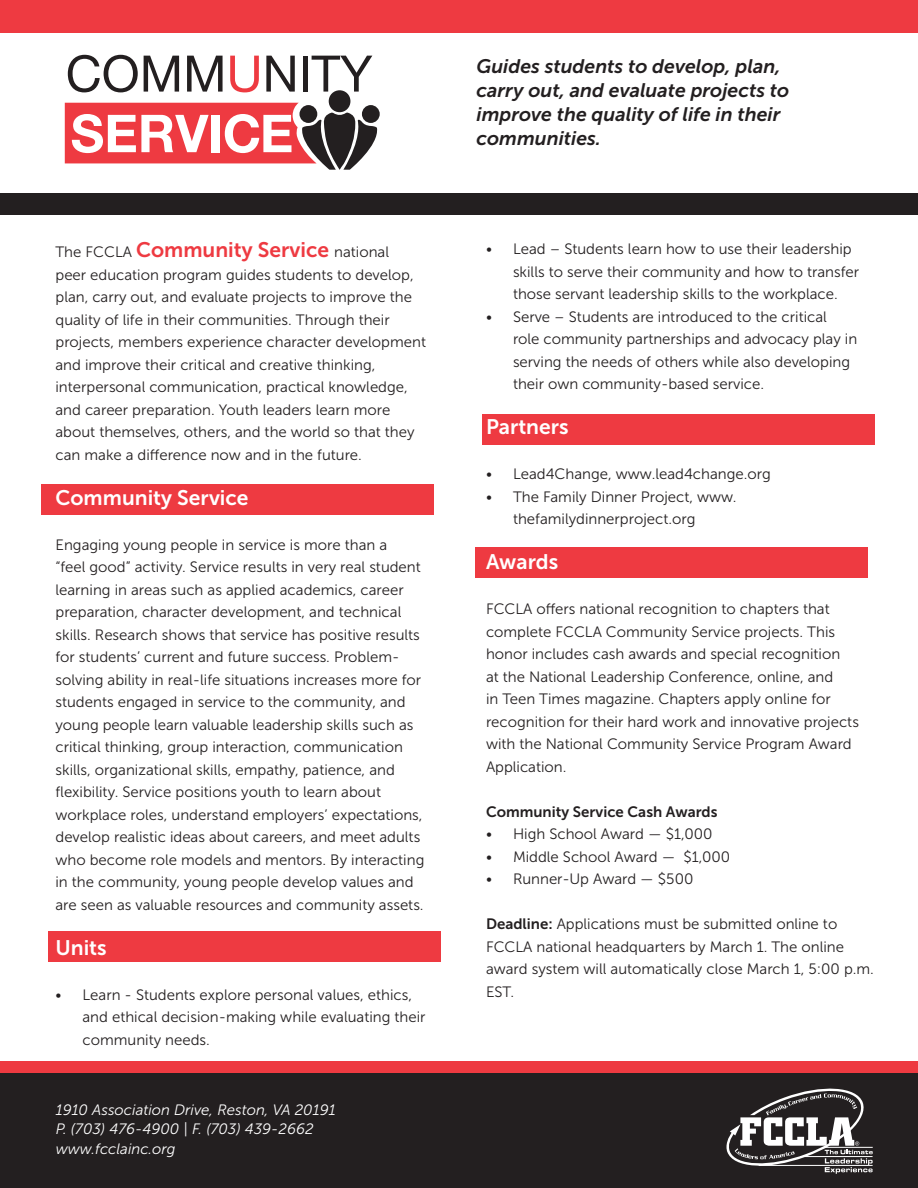
<style>
.page{position:relative;width:918px;height:1188px;background:#fff}
.page>*{position:absolute;margin:0;border:0;box-sizing:border-box;transform-origin:0 0}
.t1{font:21px "Museo Sans 700";color:#fff}
.t2{font:italic 19.5px/24px "Museo Sans 700";color:#231f20}
.t3{font:15px/22.5px "Museo Sans 300";color:#231f20}
.t4{font:italic 15px "Museo Sans 300";color:#fff}
.t5{font:15px "Museo Sans 700";color:#231f20}
.s1{font-family:"Museo Sans 700";font-size:21px;color:#ee3a41}
.s2{font-family:"Museo Sans 700"}
</style>
<div class="page">
<div style="left:41px;top:484px;width:393px;height:30px;background:#ee3a41"></div>
<div style="left:48px;top:931px;width:393px;height:31px;background:#ee3a41"></div>
<div style="left:475px;top:547px;width:393px;height:31px;background:#ee3a41"></div>
<div style="left:482px;top:415px;width:393px;height:30px;background:#ee3a41"></div>
<div style="left:0;top:1061px;width:918px;height:13px;background:#ee3a41"></div>
<div style="left:0;top:0;width:918px;height:32px;background:#ee3a41"></div>
<div style="left:0;top:1074px;width:918px;height:114px;background:#231f20"></div>
<svg style="left:68px;top:55px;width:70px;height:37px"></svg>
<svg style="left:144px;top:56px;width:35px;height:36px"></svg>
<svg style="left:187px;top:56px;width:36px;height:36px"></svg>
<svg style="left:230px;top:56px;width:29px;height:36px"></svg>
<svg style="left:266px;top:56px;width:29px;height:36px"></svg>
<hr style="left:303px;top:56px;width:4px;height:36px;background:#231f20">
<svg style="left:312px;top:56px;width:60px;height:36px"></svg>
<div style="left:329px;top:90px;width:21px;height:22px;background:#231f20;border-radius:50%"></div>
<svg style="left:65px;top:103px;width:314px;height:67px"></svg>
<svg style="left:726px;top:1089px;width:147px;height:85px"></svg>
<hr style="left:801px;top:1156px;width:72px;height:1px;background:#fff">
<hr style="left:759px;top:1165px;width:114px;height:1px;background:#fff">
<div style="left:0;top:194px;width:918px;height:21px;background:#231f20"></div>
<p class="t3" style="left:56px;top:241px;width:372px">The FCCLA <span class="s1">Community Service</span> national<br>peer education program guides students to develop, plan, carry out, and evaluate projects to improve the quality of life in their communities. Through their projects, members experience character development and improve their critical and creative thinking, interpersonal communication, practical knowledge, and career preparation. Youth leaders learn more about themselves, others, and the world so that they can make a difference now and in the future.</p>
<p class="t1" style="left:56px;top:486px;width:195px">Community Service</p>
<p class="t3" style="left:56px;top:534px;width:370px">Engaging young people in service is more than a<br>“feel good” activity. Service results in very real student learning in areas such as applied academics, career preparation, character development, and technical skills. Research shows that service has positive results for students’ current and future success. Problem&shy;solving ability in real-life situations increases more for students engaged in service to the community, and young people learn valuable leadership skills such as critical thinking, group interaction, communication skills, organizational skills, empathy, patience, and flexibility. Service positions youth to learn about workplace roles, understand employers’ expectations, develop realistic ideas about careers, and meet adults who become role models and mentors. By interacting in the community, young people develop values and are seen as valuable resources and community assets.</p>
<p class="t1" style="left:56px;top:936px;width:53px">Units</p>
<p class="t3" style="left:82px;top:984px;width:345px;text-indent:-27px">• Learn - Students explore personal values, ethics, and ethical decision-making while evaluating their community needs.</p>
<p class="t4" style="left:56px;top:1102px;width:282px">1910 Association Drive, Reston, VA 20191</p>
<p class="t4" style="left:56px;top:1121px;width:259px">P. (703) 476-4900 | F. (703) 439-2662</p>
<p class="t4" style="left:56px;top:1141px;width:121px">www.fcclainc.org</p>
<p class="t2" style="left:477px;top:54px;width:314px">Guides students to develop, plan, carry out, and evaluate projects to improve the quality of life in their communities.</p>
<p class="t3" style="left:513px;top:238px;width:348px;text-indent:-27px">• Lead – Students learn how to use their leadership skills to serve their community and how to transfer those servant leadership skills to the workplace.</p>
<p class="t3" style="left:513px;top:306px;width:346px;text-indent:-27px">• Serve – Students are introduced to the critical<br>role community partnerships and advocacy play in serving the needs of others while also developing their own community-based service.</p>
<p class="t1" style="left:486px;top:416px;width:84px">Partners</p>
<p class="t3" style="left:486px;top:463px;width:286px">• Lead4Change, www.lead4change.org</p>
<p class="t3" style="left:513px;top:486px;width:225px;text-indent:-27px">• The Family Dinner Project, www. thefamilydinnerproject.org</p>
<p class="t1" style="left:486px;top:551px;width:74px">Awards</p>
<p class="t3" style="left:486px;top:598px;width:374px">FCCLA offers national recognition to chapters that complete FCCLA Community Service projects. This honor includes cash awards and special recognition<br>at the National Leadership Conference, online, and<br>in Teen Times magazine. Chapters apply online for recognition for their hard work and innovative projects with the National Community Service Program Award Application.</p>
<p class="t5" style="left:486px;top:803px;width:233px">Community Service Cash Awards</p>
<p class="t3" style="left:486px;top:823px;width:228px">• High School Award — $1,000</p>
<p class="t3" style="left:486px;top:846px;width:246px">• Middle School Award — $1,000</p>
<p class="t3" style="left:486px;top:868px;width:209px">• Runner-Up Award — $500</p>
<p class="t3" style="left:486px;top:913px;width:390px"><span class="s2">Deadline:</span> Applications must be submitted online to FCCLA national headquarters by March 1. The online award system will automatically close March 1, 5:00 p.m.<br>EST.</p>
</div>
